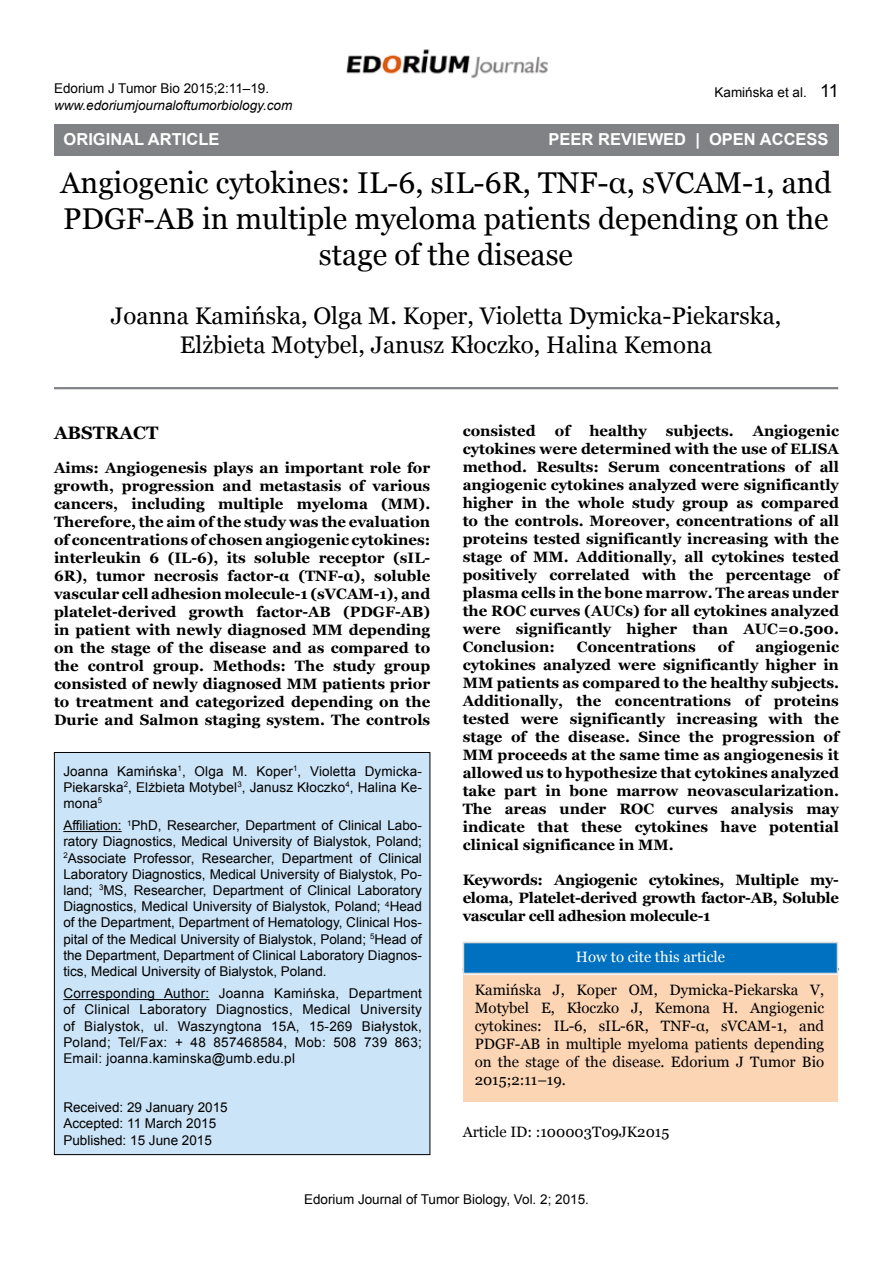
<style>
.page{position:relative;width:893px;height:1263px;background:#fff}
.page>*{position:absolute;margin:0;border:0;box-sizing:border-box;transform-origin:0 0}
.t1{font:30px/36px "Georgia";color:#000;text-align:center}
.t2{font:24px/28.8px "Georgia";color:#000;text-align:center}
.t3{font:700 18px "Georgia";color:#000}
.t4{font:700 16.5px "Arial";color:#fff}
.t5{font:700 15px/18px "Georgia";color:#000;text-align:justify}
.t6{font:15px/18px "Georgia";color:#000;text-align:justify}
.t7{font:15px "Georgia";color:#fff}
.t8{font:13.5px/16.2px "Arial";color:#000;text-align:justify}
.t9{font:italic 13.5px "Arial";color:#000}
.s1{font-size:18px}
</style>
<div class="page">
<img style="left:346px;top:49px;width:202px;height:29px">
<hr style="left:54px;top:387px;width:784px;height:2px;background:#808285">
<hr style="left:463px;top:968px;width:376px;height:2px;background:#808285">
<div style="left:54px;top:752px;width:376px;height:402px;background:#cce4f7"></div>
<div style="left:54px;top:752px;width:376px;height:403px;border:1px solid #000"></div>
<hr style="left:63px;top:831px;width:59px;height:1px;background:#000">
<hr style="left:63px;top:999px;width:146px;height:1px;background:#000">
<div style="left:463px;top:975px;width:375px;height:126px;background:#fcd5b5"></div>
<div style="left:463px;top:942px;width:375px;height:32px;background:#0070c0;border:2px solid #d9d9d9"></div>
<div style="left:54px;top:124px;width:784px;height:32px;background:#808285"></div>
<p class="t8" style="left:54px;top:81px;width:217px">Edorium J Tumor Bio 2015;2:11–19.</p>
<p class="t9" style="left:54px;top:96px;width:240px">www.edoriumjournaloftumorbiology.com</p>
<p class="t8" style="left:714px;top:84px;width:126px">Kamińska et al. <span class="s1">11</span></p>
<p class="t4" style="left:64px;top:128px;width:14px">O</p>
<p class="t4" style="left:696px;top:128px;width:64px">OPEN ACCE</p>
<p class="t4" style="left:793px;top:128px;width:24px">SS</p>
<h1 class="t1" style="left:61px;top:166px;width:773px">Angiogenic cytokines: IL-6, sIL-6R, TNF-α, sVCAM-1, and<br>PDGF-AB in multiple myeloma patients depending on the stage of the disease</h1>
<h2 class="t2" style="left:111px;top:302px;width:672px">Joanna Kamińska, Olga M. Koper, Violetta Dymicka-Piekarska,<br>Elżbieta Motybel, Janusz Kłoczko, Halina Kemona</h2>
<p class="t4" style="left:64px;top:128px;width:157px">ORIGINAL ARTICLE</p>
<p class="t4" style="left:549px;top:128px;width:224px">PEER REVIEWED | OPEN ACCE</p>
<p class="t4" style="left:807px;top:128px;width:24px">SS</p>
<p class="t3" style="left:54px;top:421px;width:106px">Abstract</p>
<p class="t5" style="left:54px;top:459px;width:378px">Aims: Angiogenesis plays an important role for growth, progression and metastasis of various cancers, including multiple myeloma (MM).<br>Therefore, the aim of the study was the evaluation of concentrations of chosen angiogenic cytokines: interleukin 6 (IL-6), its soluble receptor (sIL-6R), tumor necrosis factor-α (TNF-α), soluble vascular cell adhesion molecule-1 (sVCAM-1), and platelet-derived growth factor-AB (PDGF-AB) in patient with newly diagnosed MM depending on the stage of the disease and as compared to the control group. Methods: The study group consisted of newly diagnosed MM patients prior to treatment and categorized depending on the Durie and Salmon staging system. The controls</p>
<p class="t8" style="left:63px;top:763px;width:360px">Joanna Kamińska<sup>1</sup>, Olga M. Koper<sup>1</sup>, Violetta Dymicka-Piekarska<sup>2</sup>, Elżbieta Motybel<sup>3</sup>, Janusz Kłoczko<sup>4</sup>, Halina Ke&shy;mona<sup>5</sup></p>
<p class="t8" style="left:63px;top:817px;width:360px">Affiliation: <sup>1</sup>PhD, Researcher, Department of Clinical Labo&shy;ratory Diagnostics, Medical University of Bialystok, Poland; <sup>2</sup>Associate Professor, Researcher, Department of Clinical Laboratory Diagnostics, Medical University of Bialystok, Po&shy;land; <sup>3</sup>MS, Researcher, Department of Clinical Laboratory Diagnostics, Medical University of Bialystok, Poland; <sup>4</sup>Head of the Department, Department of Hematology, Clinical Hos&shy;pital of the Medical University of Bialystok, Poland; <sup>5</sup>Head of the Department, Department of Clinical Laboratory Diagnos&shy;tics, Medical University of Bialystok, Poland.</p>
<p class="t8" style="left:63px;top:985px;width:360px">Corresponding Author: Joanna Kamińska, Department of Clinical Laboratory Diagnostics, Medical University of Bialystok, ul. Waszyngtona 15A, 15-269 Białystok, Poland; Tel/Fax: + 48 857468584, Mob: 508 739 863; Email: joanna.kaminska@umb.edu.pl</p>
<p class="t8" style="left:63px;top:1099px;width:166px;text-align:left">Received: 29 January 2015<br>Accepted: 11 March 2015<br>Published: 15 June 2015</p>
<p class="t5" style="left:463px;top:422px;width:378px;text-indent:290px">Angiogenic cytokines were determined with the use of ELISA method. Results: Serum concentrations of all angiogenic cytokines analyzed were significantly higher in the whole study group as compared to the controls. Moreover, concentrations of all proteins tested significantly increasing with the stage of MM. Additionally, all cytokines tested positively correlated with the percentage of plasma cells in the bone marrow. The areas under the ROC curves (AUCs) for all cytokines analyzed were significantly higher than AUC=0.500.<br>Conclusion:</p>
<p class="t5" style="left:463px;top:422px;width:75px">consisted</p>
<p class="t5" style="left:555px;top:422px;width:17px">of</p>
<p class="t5" style="left:589px;top:422px;width:59px">healthy</p>
<p class="t5" style="left:666px;top:422px;width:69px">subjects.</p>
<p class="t5" style="left:463px;top:638px;width:378px;text-indent:293px">angiogenic cytokines analyzed were significantly higher in MM patients as compared to the healthy subjects.<br>Additionally, the concentrations of proteins tested were significantly increasing with the stage of the disease. Since the progression of MM proceeds at the same time as angiogenesis it allowed us to hypothesize that cytokines analyzed take part in bone marrow neovascularization.<br>The areas under ROC curves analysis may indicate that these cytokines have potential clinical significance in MM.</p>
<p class="t5" style="left:463px;top:871px;width:378px">Keywords: Angiogenic cytokines, Multiple my&shy;eloma, Platelet-derived growth factor-AB, Soluble vascular cell adhesion molecule-1</p>
<p class="t7" style="left:576px;top:948px;width:151px">How to cite this article</p>
<p class="t6" style="left:475px;top:981px;width:351px">Kamińska J, Koper OM, Dymicka-Piekarska V, Motybel E, Kłoczko J, Kemona H. Angiogenic cytokines: IL-6, sIL-6R, TNF-α, sVCAM-1, and PDGF-AB in multiple myeloma patients depending on the stage of the disease. Edorium J Tumor Bio 2015;2:11–19.</p>
<p class="t6" style="left:463px;top:1123px;width:208px">Article ID: :100003T09JK2015</p>
<p class="t5" style="left:577px;top:638px;width:121px">Concentrations</p>
<p class="t5" style="left:718px;top:638px;width:17px">of</p>
<p class="t8" style="left:304px;top:1191px;width:286px">Edorium Journal of Tumor Biology, Vol. 2; 2015.</p>
</div>
